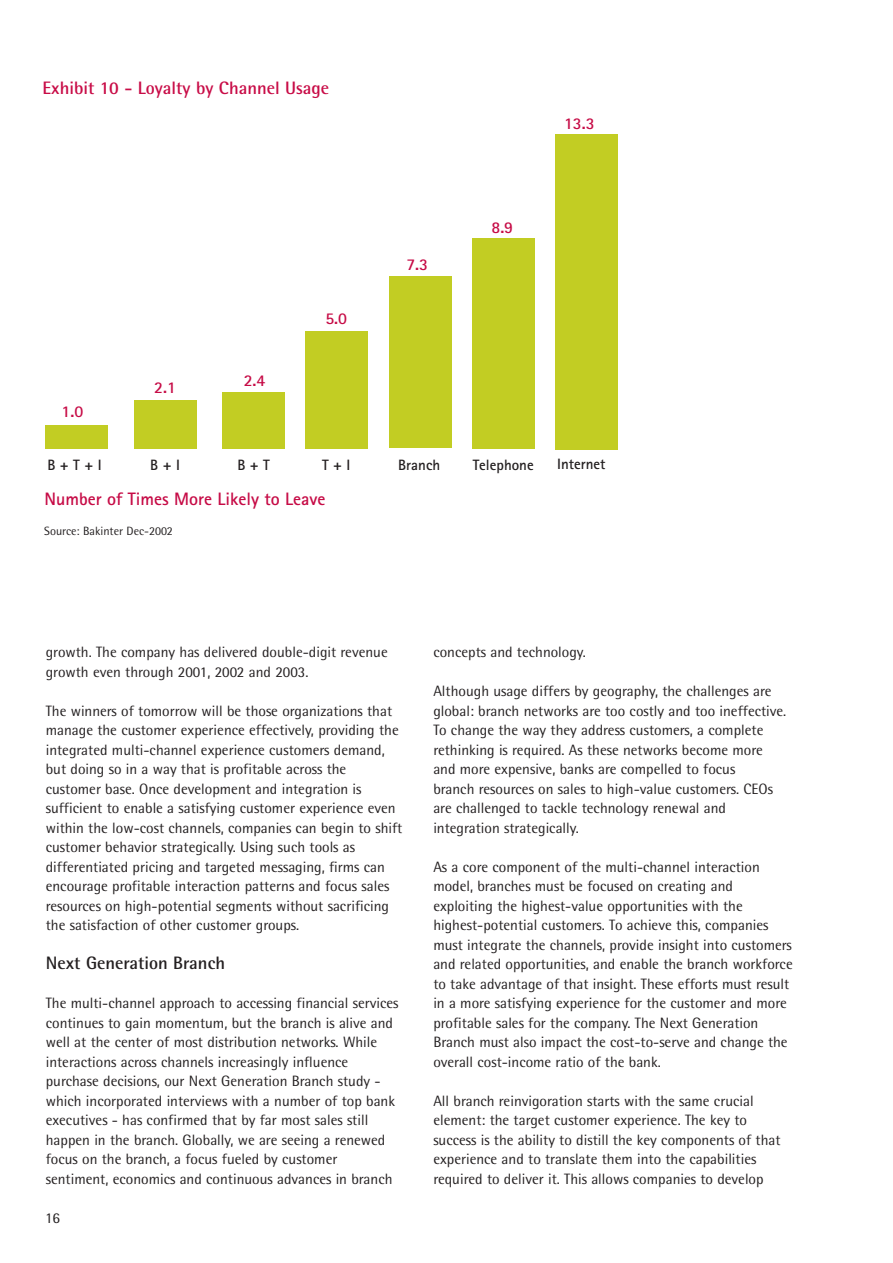
<style>
.page{position:relative;width:893px;height:1263px;background:#fff}
.page>*{position:absolute;margin:0;border:0;box-sizing:border-box;transform-origin:0 0}
.t1{font:700 18px "Agfa Rotis Semisans";color:#c80c47}
.t2{font:700 18px "Agfa Rotis Sans Serif";color:#c60b46}
.t3{font:700 18px "Agfa Rotis Semisans";color:#231f20}
.t4{font:700 16.5px "Agfa Rotis Sans Serif";color:#c60b46}
.t5{font:15px/19.5px "Agfa Rotis Semisans";color:#231f20}
.t6{font:700 15px "Agfa Rotis Sans Serif";color:#231f20}
.t7{font:12px "Agfa Rotis Semisans";color:#231f20}
</style>
<div class="page">
<svg style="left:45px;top:134px;width:573px;height:316px"></svg>
<p class="t1" style="left:43px;top:81px;width:288px">Exhibit 10 - Loyalty by Channel Usage</p>
<p class="t4" style="left:62px;top:406px;width:23px">1.0</p>
<p class="t4" style="left:154px;top:382px;width:23px">2.1</p>
<p class="t4" style="left:244px;top:375px;width:23px">2.4</p>
<p class="t4" style="left:325px;top:313px;width:23px">5.0</p>
<p class="t4" style="left:406px;top:259px;width:23px">7.3</p>
<p class="t4" style="left:491px;top:222px;width:23px">8.9</p>
<p class="t4" style="left:564px;top:118px;width:32px">13.3</p>
<p class="t6" style="left:47px;top:459px;width:56px">B + T + I</p>
<p class="t6" style="left:150px;top:459px;width:31px">B + I</p>
<p class="t6" style="left:237px;top:459px;width:34px">B + T</p>
<p class="t6" style="left:322px;top:459px;width:30px">T + I</p>
<p class="t6" style="left:398px;top:459px;width:43px">Branch</p>
<p class="t6" style="left:473px;top:459px;width:62px">Telephone</p>
<p class="t6" style="left:557px;top:459px;width:50px">Internet</p>
<p class="t2" style="left:44px;top:492px;width:282px">Number of Times More Likely to Leave</p>
<p class="t7" style="left:44px;top:527px;width:130px">Source: Bakinter Dec-2002</p>
<p class="t5" style="left:46px;top:644px;width:343px">growth. The company has delivered double-digit revenue growth even through 2001, 2002 and 2003.</p>
<p class="t5" style="left:46px;top:703px;width:358px">The winners of tomorrow will be those organizations that manage the customer experience effectively, providing the integrated multi-channel experience customers demand, but doing so in a way that is profitable across the customer base. Once development and integration is sufficient to enable a satisfying customer experience even within the low-cost channels, companies can begin to shift customer behavior strategically. Using such tools as differentiated pricing and targeted messaging, firms can encourage profitable interaction patterns and focus sales resources on high-potential segments without sacrificing the satisfaction of other customer groups.</p>
<p class="t3" style="left:46px;top:957px;width:181px">Next Generation Branch</p>
<p class="t5" style="left:46px;top:995px;width:354px">The multi-channel approach to accessing financial services continues to gain momentum, but the branch is alive and well at the center of most distribution networks. While interactions across channels increasingly influence purchase decisions, our Next Generation Branch study - which incorporated interviews with a number of top bank executives - has confirmed that by far most sales still happen in the branch. Globally, we are seeing a renewed focus on the branch, a focus fueled by customer sentiment, economics and continuous advances in branch</p>
<p class="t5" style="left:45px;top:1209px;width:17px">16</p>
<p class="t5" style="left:433px;top:644px;width:154px">concepts and technology.</p>
<p class="t5" style="left:433px;top:683px;width:354px">Although usage differs by geography, the challenges are global: branch networks are too costly and too ineffective.<br>To change the way they address customers, a complete rethinking is required. As these networks become more and more expensive, banks are compelled to focus<br>branch resources on sales to high-value customers. CEOs are challenged to tackle technology renewal and integration strategically.</p>
<p class="t5" style="left:433px;top:859px;width:361px">As a core component of the multi-channel interaction model, branches must be focused on creating and exploiting the highest-value opportunities with the highest-potential customers. To achieve this, companies must integrate the channels, provide insight into customers and related opportunities, and enable the branch workforce to take advantage of that insight. These efforts must result in a more satisfying experience for the customer and more profitable sales for the company. The Next Generation Branch must also impact the cost-to-serve and change the overall cost-income ratio of the bank.</p>
<p class="t5" style="left:433px;top:1093px;width:349px">All branch reinvigoration starts with the same crucial element: the target customer experience. The key to success is the ability to distill the key components of that experience and to translate them into the capabilities required to deliver it. This allows companies to develop</p>
</div>
